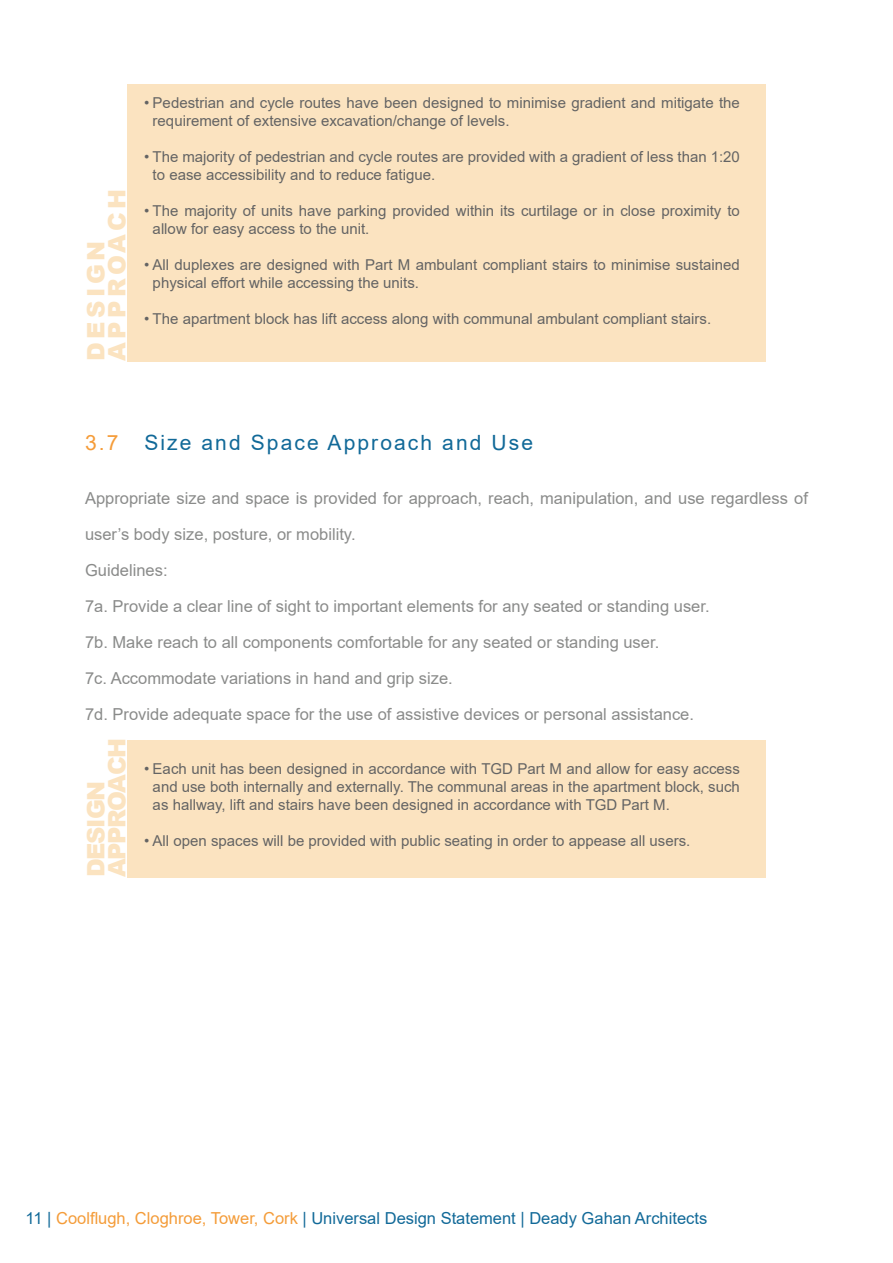
<style>
.page{position:relative;width:893px;height:1263px;background:#fff}
.page>*{position:absolute;margin:0;border:0;box-sizing:border-box;transform-origin:0 0}
.t1{font:900 24px "Arial";letter-spacing:.035em;color:#fbe3c0}
.t2{font:900 24px "Arial";letter-spacing:.15em;color:#fbe3c0}
.t3{font:900 24px "Arial";letter-spacing:-.05em;color:#fbe3c0}
.HEADLINE_BLUE{font:21px "Arial";letter-spacing:.1em;color:#116998}
.TEXT_STYLE{font:16.5px/36px "Arial";color:#8a8b8a}
.t4{font:16.5px "Arial";color:#116998}
.t5{font:15px/18px "Arial";color:#646464}
.s1{color:#f59c39}
.s2{color:#f49c39}
</style>
<div class="page">
<div style="left:127px;top:84px;width:638px;height:277px;background:#fbe3c0"></div>
<div style="left:127px;top:740px;width:638px;height:137px;background:#fbe3c0"></div>
<p class="t2" style="left:100px;top:361px;width:174px;rotate:-90deg">APPROACH</p>
<p class="t1" style="left:79px;top:361px;width:122px;rotate:-90deg">DESIGN</p>
<p class="t5" style="left:153px;top:94px;width:589px;text-indent:-9px">• Pedestrian and cycle routes have been designed to minimise gradient and mitigate the requirement of extensive excavation/change of levels.</p>
<p class="t5" style="left:153px;top:148px;width:589px;text-indent:-9px">• The majority of pedestrian and cycle routes are provided with a gradient of less than 1:20 to ease accessibility and to reduce fatigue.</p>
<p class="t5" style="left:153px;top:202px;width:589px;text-indent:-9px">• The majority of units have parking provided within its curtilage or in close proximity to allow for easy access to the unit.</p>
<p class="t5" style="left:153px;top:256px;width:589px;text-indent:-9px">• All duplexes are designed with Part M ambulant compliant stairs to minimise sustained physical effort while accessing the units.</p>
<p class="t5" style="left:144px;top:310px;width:569px">• The apartment block has lift access along with communal ambulant compliant stairs.</p>
<p class="HEADLINE_BLUE" style="left:85px;top:428px;width:449px"><span class="s1">3.7</span> Size and Space Approach and Use</p>
<p class="TEXT_STYLE" style="left:85px;top:480px;width:724px">Appropriate size and space is provided for approach, reach, manipulation, and use regardless of user’s body size, posture, or mobility.</p>
<p class="TEXT_STYLE" style="left:85px;top:552px;width:84px">Guidelines:</p>
<p class="TEXT_STYLE" style="left:85px;top:588px;width:626px">7a. Provide a clear line of sight to important elements for any seated or standing user.</p>
<p class="TEXT_STYLE" style="left:85px;top:624px;width:576px">7b. Make reach to all components comfortable for any seated or standing user.</p>
<p class="TEXT_STYLE" style="left:85px;top:660px;width:369px">7c. Accommodate variations in hand and grip size.</p>
<p class="TEXT_STYLE" style="left:85px;top:696px;width:610px">7d. Provide adequate space for the use of assistive devices or personal assistance.</p>
<p class="t5" style="left:153px;top:760px;width:589px;text-align:justify;text-indent:-9px">• Each unit has been designed in accordance with TGD Part M and allow for easy access and use both internally and externally. The communal areas in the apartment block, such as hallway, lift and stairs have been designed in accordance with TGD Part M.</p>
<p class="t5" style="left:144px;top:832px;width:548px">• All open spaces will be provided with public seating in order to appease all users.</p>
<p class="t3" style="left:100px;top:877px;width:141px;rotate:-90deg">APPROACH</p>
<p class="t1" style="left:79px;top:877px;width:98px;rotate:-90deg">DESIGN</p>
<p class="t4" style="left:26px;top:1207px;width:683px">11 | <span class="s2">Coolflugh, Cloghroe, Tower, Cork</span> | Universal Design Statement | Deady Gahan Architects</p>
</div>
